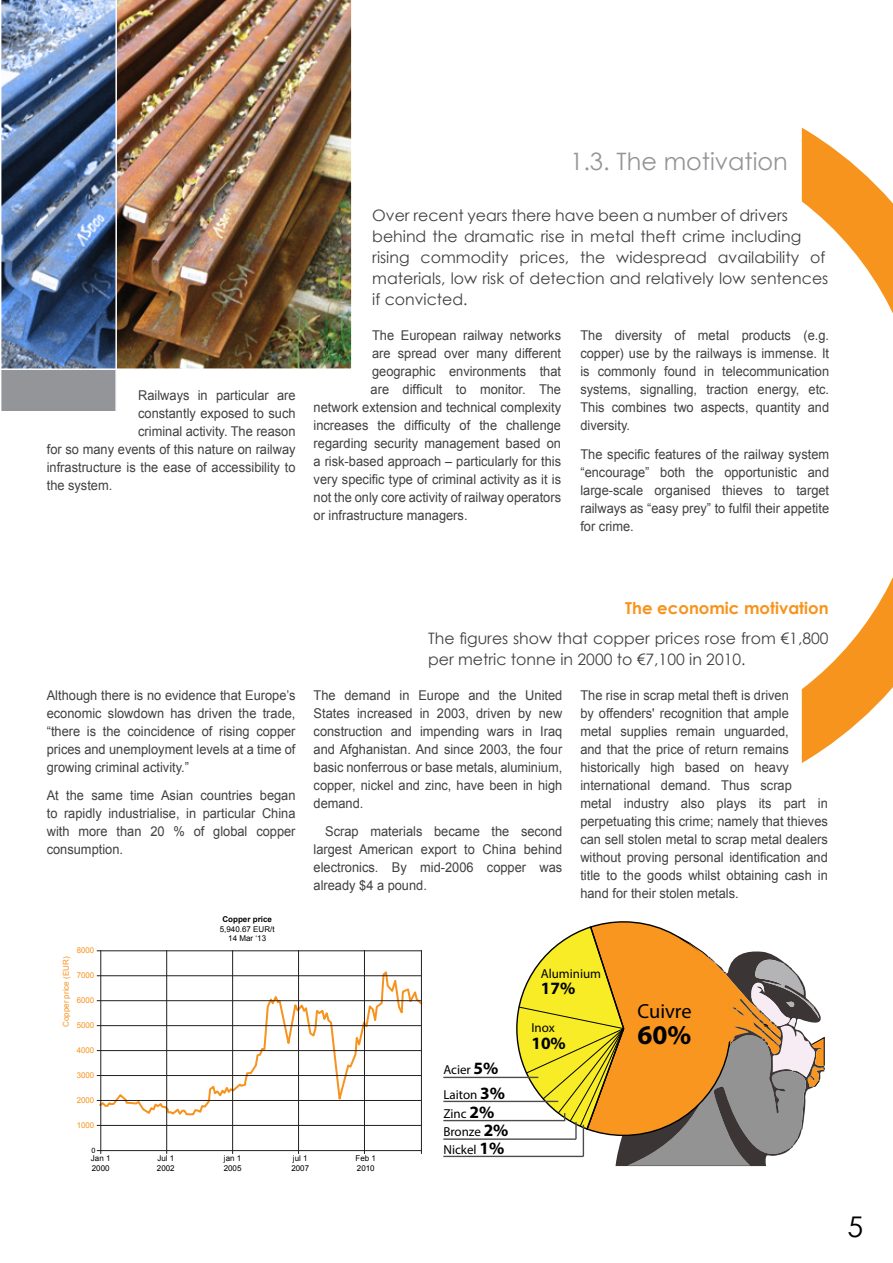
<style>
.page{position:relative;width:893px;height:1263px;background:#fff}
.page>*{position:absolute;margin:0;border:0;box-sizing:border-box;transform-origin:0 0}
.t1{font:28.5px "Century Gothic";color:#000}
.t2{font:700 27.15px "Myriad Pro";color:#000}
.t3{font:24px "Century Gothic";color:#939598}
.t4{font:20.4px "Myriad Pro";color:#000}
.t5{font:700 17.4px "Myriad Pro";color:#000}
.t6{font:700 16.5px "Century Gothic";color:#f7941e}
.t7{font:15.75px/21px "Century Gothic";color:#414042}
.t8{font:13.5px/18px "Arial";color:#414042;text-align:justify;scale:.95 1}
.t9{font:13.05px/18px "Myriad Pro";color:#000}
.t10{font:7.95px/9.6px "Arial";color:#000}
.t11{font:7.95px "Arial";color:#f7931d}
.t12{font:700 7.95px "Arial";color:#000}
.t13{font:7.95px "Myriad Pro";color:#000}
.s1{font-weight:700;font-size:17.4px}
</style>
<div class="page">
<svg style="left:97px;top:968px;width:326px;height:149px"></svg>
<hr style="left:97px;top:1150px;width:324px;height:1px;background:#231f20">
<hr style="left:100px;top:950px;width:1px;height:204px;background:#231f20">
<hr style="left:166px;top:950px;width:1px;height:204px;background:#231f20">
<hr style="left:232px;top:950px;width:1px;height:204px;background:#231f20">
<hr style="left:298px;top:950px;width:1px;height:204px;background:#231f20">
<hr style="left:364px;top:950px;width:1px;height:204px;background:#231f20">
<hr style="left:421px;top:950px;width:1px;height:204px;background:#231f20">
<hr style="left:97px;top:1125px;width:324px;height:1px;background:#231f20">
<hr style="left:97px;top:1100px;width:324px;height:1px;background:#231f20">
<hr style="left:97px;top:1075px;width:324px;height:1px;background:#231f20">
<hr style="left:97px;top:1050px;width:324px;height:1px;background:#231f20">
<hr style="left:97px;top:1025px;width:324px;height:1px;background:#231f20">
<hr style="left:97px;top:1000px;width:324px;height:1px;background:#231f20">
<hr style="left:97px;top:975px;width:324px;height:1px;background:#231f20">
<hr style="left:97px;top:950px;width:324px;height:1px;background:#231f20">
<hr style="left:443px;top:1077px;width:95px;height:1px;background:#4d4c4d">
<hr style="left:443px;top:1101px;width:115px;height:1px;background:#4d4c4d">
<hr style="left:443px;top:1120px;width:122px;height:1px;background:#4d4c4d">
<hr style="left:443px;top:1138px;width:133px;height:2px;background:#4d4c4d">
<hr style="left:443px;top:1156px;width:140px;height:1px;background:#4d4c4d">
<svg style="left:515px;top:921px;width:310px;height:245px"></svg>
<img style="left:117px;top:0;width:235px;height:369px">
<svg style="left:1px;top:0;width:116px;height:411px;background:#62799c"></svg>
<svg style="left:802px;top:128px;width:91px;height:635px"></svg>
<p class="t8" style="left:138px;top:387px;width:167px">Railways in particular are</p>
<p class="t8" style="left:138px;top:405px;width:167px">constantly exposed to such</p>
<p class="t8" style="left:138px;top:423px;width:167px">criminal activity. The reason</p>
<p class="t8" style="left:47px;top:441px;width:263px">for so many events of this nature on railway</p>
<p class="t8" style="left:47px;top:459px;width:263px">infrastructure is the ease of accessibility to</p>
<p class="t8" style="left:47px;top:477px;width:71px">the system.</p>
<h3 class="t3" style="left:570px;top:145px;width:219px">1.3. The motivation</h3>
<p class="t7" style="left:372px;top:205px;width:458px">Over recent years there have been a number of drivers behind the dramatic rise in metal theft crime including rising commodity prices, the widespread availability of materials, low risk of detection and relatively low sentences if convicted.</p>
<p class="t8" style="left:372px;top:327px;width:200px">The European railway networks</p>
<p class="t8" style="left:372px;top:345px;width:200px">are spread over many different</p>
<p class="t8" style="left:372px;top:363px;width:200px">geographic environments that</p>
<p class="t8" style="left:371px;top:381px;width:202px">are difficult to monitor. The</p>
<p class="t8" style="left:314px;top:399px;width:262px">network extension and technical complexity</p>
<p class="t8" style="left:314px;top:417px;width:262px">increases the difficulty of the challenge</p>
<p class="t8" style="left:314px;top:435px;width:262px">regarding security management based on</p>
<p class="t8" style="left:314px;top:453px;width:262px">a risk-based approach – particularly for this</p>
<p class="t8" style="left:314px;top:471px;width:262px">very specific type of criminal activity as it is</p>
<p class="t8" style="left:314px;top:489px;width:262px">not the only core activity of railway operators</p>
<p class="t8" style="left:314px;top:507px;width:164px">or infrastructure managers.</p>
<p class="t8" style="left:580px;top:327px;width:263px">The diversity of metal products (e.g. copper) use by the railways is immense. It is commonly found in telecommunication systems, signalling, traction energy, etc.<br>This combines two aspects, quantity and diversity.</p>
<p class="t8" style="left:580px;top:445px;width:263px">The specific features of the railway system “encourage” both the opportunistic and large-scale organised thieves to target railways as “easy prey” to fulfil their appetite for crime.</p>
<p class="t8" style="left:47px;top:686px;width:263px">Although there is no evidence that Europe’s economic slowdown has driven the trade, “there is the coincidence of rising copper prices and unemployment levels at a time of growing criminal activity.”</p>
<p class="t8" style="left:47px;top:787px;width:263px">At the same time Asian countries began to rapidly industrialise, in particular China with more than 20 % of global copper consumption.</p>
<p class="t11" style="left:77px;top:945px;width:19px">8000</p>
<p class="t11" style="left:61px;top:1027px;width:72px;rotate:-90deg">Copper price (EUR)</p>
<p class="t11" style="left:77px;top:970px;width:19px">7000</p>
<p class="t11" style="left:77px;top:995px;width:19px">6000</p>
<p class="t11" style="left:77px;top:1020px;width:19px">5000</p>
<p class="t11" style="left:77px;top:1045px;width:19px">4000</p>
<p class="t12" style="left:222px;top:914px;width:51px">Copper price</p>
<p class="t10" style="left:220px;top:924px;width:56px;text-align:center">5,940.67 EUR/t<br>14 Mar ‘13</p>
<p class="t6" style="left:625px;top:596px;width:205px">The economic motivation</p>
<p class="t7" style="left:428px;top:627px;width:402px">The figures show that copper prices rose from €1,800 per metric tonne in 2000 to €7,100 in 2010.</p>
<p class="t8" style="left:314px;top:686px;width:263px">The demand in Europe and the United States increased in 2003, driven by new construction and impending wars in Iraq and Afghanistan. And since 2003, the four basic nonferrous or base metals, aluminium, copper, nickel and zinc, have been in high demand.</p>
<p class="t8" style="left:314px;top:823px;width:263px;text-indent:12px">Scrap materials became the second largest American export to China behind electronics. By mid-2006 copper was already $4 a pound.</p>
<p class="t8" style="left:580px;top:686px;width:262px;text-align:left">The rise in scrap metal theft is driven<br>by offenders' recognition that ample<br>metal supplies remain unguarded,<br>and that the price of return remains historically high based on heavy international demand. Thus scrap<br>metal industry also plays its part in perpetuating this crime; namely that thieves can sell stolen metal to scrap metal dealers without proving personal identification and title to the goods whilst obtaining cash in hand for their stolen metals.</p>
<p class="t9" style="left:541px;top:964px;width:62px">Aluminium</p>
<p class="t5" style="left:541px;top:977px;width:36px">17%</p>
<p class="t9" style="left:531px;top:1018px;width:25px">Inox</p>
<p class="t5" style="left:531px;top:1031px;width:36px">10%</p>
<h3 class="t4" style="left:637px;top:998px;width:56px">Cuivre</h3>
<h2 class="t2" style="left:637px;top:1017px;width:55px">60%</h2>
<p class="t11" style="left:77px;top:1070px;width:19px">3000</p>
<p class="t11" style="left:77px;top:1095px;width:19px">2000</p>
<p class="t11" style="left:77px;top:1120px;width:19px">1000</p>
<p class="t13" style="left:92px;top:1145px;width:6px">0</p>
<p class="t10" style="left:91px;top:1153px;width:21px">Jan 1<br>2000</p>
<p class="t10" style="left:157px;top:1153px;width:19px">Jul 1<br>2002</p>
<p class="t10" style="left:224px;top:1153px;width:19px">jan 1<br>2005</p>
<p class="t10" style="left:291px;top:1153px;width:19px">jul 1<br>2007</p>
<p class="t10" style="left:356px;top:1153px;width:22px">Feb 1<br>2010</p>
<p class="t9" style="left:443px;top:1058px;width:63px;line-height:24.3px">Acier <span class="s1">5%<br></span>Laiton <span class="s1">3%</span></p>
<p class="t9" style="left:443px;top:1104px;width:67px">Zinc <span class="s1">2%<br></span>Bronze <span class="s1">2%<br></span>Nickel <span class="s1">1%</span></p>
<h1 class="t1" style="left:847px;top:1207px;width:17px">5</h1>
</div>
